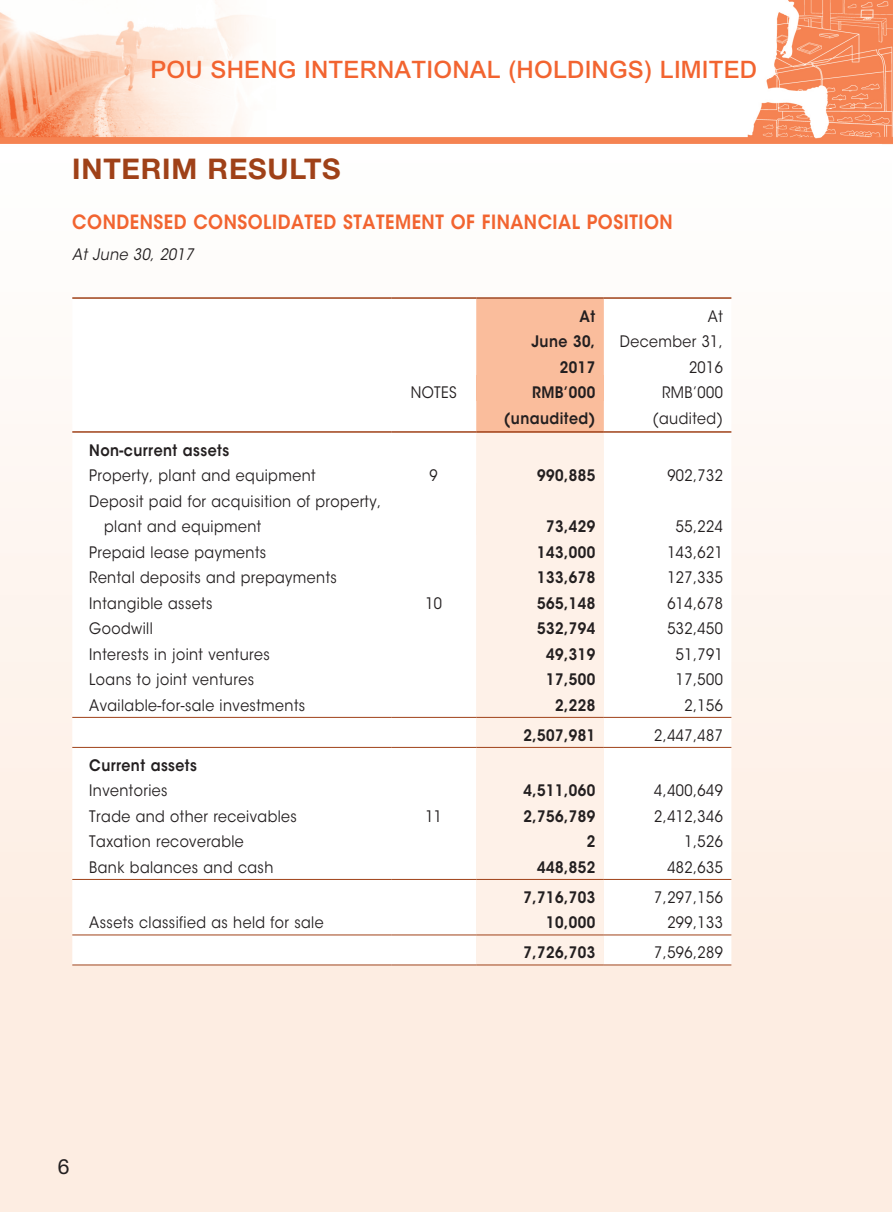
<style>
.page{position:relative;width:893px;height:1212px;background:#fff}
.page>*{position:absolute;margin:0;border:0;box-sizing:border-box;transform-origin:0 0}
.t1{font:700 28.5px "Helvetica Neue LT Std";letter-spacing:.03em;color:#9f4118}
.t2{font:500 24px "Arial MT Std";letter-spacing:.01em;color:#f26430}
.t3{font:21px "Helvetica Neue LT Std";color:#231f20}
.t4{font:600 19.5px "ITC Avant Garde Std";letter-spacing:.03em;color:#f26430;scale:.9 1}
.t5{font:15.75px/25.5px "ITC Avant Garde Std";letter-spacing:.03em;color:#231f20;scale:.9 1}
.t6{font:600 15.75px "ITC Avant Garde Std";letter-spacing:.03em;color:#231f20;scale:.9 1}
.t7{font:italic 15.75px "ITC Avant Garde Std";letter-spacing:.03em;color:#231f20;scale:.9 1}
</style>
<div class="page">
<img style="left:0;top:0;width:892px;height:145px">
<div style="left:0;top:148px;width:892px;height:1064px;background:linear-gradient(to bottom,#fefefd,#fdeadd)"></div>
<svg style="left:72px;top:299px;width:659px;height:665px"></svg>
<div style="left:476px;top:299px;width:128px;height:132px;background:#fabd9c"></div>
<div style="left:476px;top:375px;width:128px;height:26px;background:#fabd9c"></div>
<div style="left:476px;top:433px;width:128px;height:531px;background:#fef1e8"></div>
<div style="left:476px;top:484px;width:128px;height:51px;background:#fef1e8"></div>
<hr style="left:72px;top:297px;width:319px;height:2px;background:#9f4118">
<hr style="left:391px;top:297px;width:85px;height:2px;background:#9f4118">
<hr style="left:476px;top:297px;width:128px;height:2px;background:#9f4118">
<hr style="left:604px;top:297px;width:127px;height:2px;background:#9f4118">
<hr style="left:72px;top:431px;width:319px;height:2px;background:#9f4118">
<hr style="left:391px;top:431px;width:85px;height:2px;background:#9f4118">
<hr style="left:476px;top:431px;width:128px;height:2px;background:#9f4118">
<hr style="left:604px;top:431px;width:127px;height:2px;background:#9f4118">
<hr style="left:72px;top:717px;width:319px;height:1px;background:#9f4118">
<hr style="left:391px;top:717px;width:85px;height:1px;background:#9f4118">
<hr style="left:476px;top:717px;width:128px;height:1px;background:#9f4118">
<hr style="left:604px;top:717px;width:127px;height:1px;background:#9f4118">
<hr style="left:72px;top:747px;width:319px;height:1px;background:#9f4118">
<hr style="left:391px;top:747px;width:85px;height:1px;background:#9f4118">
<hr style="left:476px;top:747px;width:128px;height:1px;background:#9f4118">
<hr style="left:604px;top:747px;width:127px;height:1px;background:#9f4118">
<hr style="left:72px;top:879px;width:319px;height:1px;background:#9f4118">
<hr style="left:391px;top:879px;width:85px;height:1px;background:#9f4118">
<hr style="left:476px;top:879px;width:128px;height:1px;background:#9f4118">
<hr style="left:604px;top:879px;width:127px;height:1px;background:#9f4118">
<hr style="left:72px;top:934px;width:319px;height:1px;background:#9f4118">
<hr style="left:391px;top:934px;width:85px;height:1px;background:#9f4118">
<hr style="left:476px;top:934px;width:128px;height:1px;background:#9f4118">
<hr style="left:604px;top:934px;width:127px;height:1px;background:#9f4118">
<hr style="left:72px;top:964px;width:319px;height:1px;background:#9f4118">
<hr style="left:391px;top:964px;width:85px;height:1px;background:#9f4118">
<hr style="left:476px;top:964px;width:128px;height:1px;background:#9f4118">
<hr style="left:604px;top:964px;width:127px;height:1px;background:#9f4118">
<h2 class="t2" style="left:150px;top:55px;width:608px">POU SHENG INTERNATIONAL (HOLDINGS) LIMITED</h2>
<h1 class="t1" style="left:72px;top:151px;width:270px">INTERIM RESULTS</h1>
<p class="t4" style="left:72px;top:209px;width:669px">CONDENSED CONSOLIDATED STATEMENT OF FINANCIAL POSITION</p>
<p class="t7" style="left:72px;top:245px;width:136px">At June 30, 2017</p>
<p class="t6" style="left:580px;top:306px;width:19px">At</p>
<p class="t5" style="left:708px;top:303px;width:18px">At</p>
<p class="t6" style="left:531px;top:331px;width:72px">June 30,</p>
<p class="t5" style="left:620px;top:329px;width:116px">December 31,</p>
<p class="t6" style="left:560px;top:357px;width:41px">2017</p>
<p class="t5" style="left:689px;top:354px;width:39px">2016</p>
<p class="t5" style="left:411px;top:380px;width:53px">NOTES</p>
<p class="t6" style="left:532px;top:382px;width:72px">RMB’000</p>
<p class="t5" style="left:662px;top:380px;width:69px">RMB’000</p>
<p class="t6" style="left:504px;top:408px;width:103px">(unaudited)</p>
<p class="t5" style="left:652px;top:405px;width:80px">(audited)</p>
<p class="t6" style="left:89px;top:440px;width:157px">Non-current assets</p>
<p class="t5" style="left:89px;top:463px;width:253px">Property, plant and equipment</p>
<p class="t5" style="left:430px;top:463px;width:11px">9</p>
<p class="t6" style="left:537px;top:465px;width:66px">990,885</p>
<p class="t5" style="left:667px;top:463px;width:63px">902,732</p>
<p class="t5" style="left:104px;top:488px;width:309px;text-indent:-15px">Deposit paid for acquisition of property, plant and equipment</p>
<p class="t6" style="left:546px;top:516px;width:56px">73,429</p>
<p class="t5" style="left:676px;top:514px;width:54px">55,224</p>
<p class="t5" style="left:89px;top:539px;width:198px">Prepaid lease payments</p>
<p class="t6" style="left:537px;top:542px;width:66px">143,000</p>
<p class="t5" style="left:667px;top:539px;width:63px">143,621</p>
<p class="t5" style="left:89px;top:565px;width:277px">Rental deposits and prepayments</p>
<p class="t6" style="left:537px;top:567px;width:66px">133,678</p>
<p class="t5" style="left:667px;top:565px;width:63px">127,335</p>
<p class="t5" style="left:89px;top:590px;width:138px">Intangible assets</p>
<p class="t5" style="left:425px;top:590px;width:20px">10</p>
<p class="t6" style="left:537px;top:593px;width:66px">565,148</p>
<p class="t5" style="left:667px;top:590px;width:63px">614,678</p>
<p class="t5" style="left:89px;top:616px;width:72px">Goodwill</p>
<p class="t6" style="left:537px;top:618px;width:66px">532,794</p>
<p class="t5" style="left:667px;top:616px;width:63px">532,450</p>
<p class="t5" style="left:89px;top:641px;width:202px">Interests in joint ventures</p>
<p class="t6" style="left:546px;top:644px;width:56px">49,319</p>
<p class="t5" style="left:676px;top:641px;width:54px">51,791</p>
<p class="t5" style="left:89px;top:667px;width:185px">Loans to joint ventures</p>
<p class="t6" style="left:546px;top:669px;width:56px">17,500</p>
<p class="t5" style="left:676px;top:667px;width:54px">17,500</p>
<p class="t5" style="left:89px;top:692px;width:242px">Available-for-sale investments</p>
<p class="t6" style="left:555px;top:695px;width:46px">2,228</p>
<p class="t5" style="left:684px;top:692px;width:44px">2,156</p>
<p class="t6" style="left:523px;top:725px;width:81px">2,507,981</p>
<p class="t5" style="left:654px;top:722px;width:78px">2,447,487</p>
<p class="t6" style="left:89px;top:755px;width:121px">Current assets</p>
<p class="t5" style="left:89px;top:778px;width:89px">Inventories</p>
<p class="t6" style="left:523px;top:780px;width:81px">4,511,060</p>
<p class="t5" style="left:654px;top:778px;width:78px">4,400,649</p>
<p class="t5" style="left:89px;top:803px;width:232px">Trade and other receivables</p>
<p class="t5" style="left:425px;top:803px;width:20px">11</p>
<p class="t6" style="left:523px;top:806px;width:81px">2,756,789</p>
<p class="t5" style="left:654px;top:803px;width:78px">2,412,346</p>
<p class="t5" style="left:89px;top:829px;width:173px">Taxation recoverable</p>
<p class="t6" style="left:587px;top:831px;width:11px">2</p>
<p class="t5" style="left:684px;top:829px;width:44px">1,526</p>
<p class="t5" style="left:89px;top:854px;width:206px">Bank balances and cash</p>
<p class="t6" style="left:537px;top:857px;width:66px">448,852</p>
<p class="t5" style="left:667px;top:854px;width:63px">482,635</p>
<p class="t6" style="left:523px;top:887px;width:81px">7,716,703</p>
<p class="t5" style="left:654px;top:884px;width:78px">7,297,156</p>
<p class="t5" style="left:89px;top:910px;width:262px">Assets classified as held for sale</p>
<p class="t6" style="left:546px;top:912px;width:56px">10,000</p>
<p class="t5" style="left:667px;top:910px;width:63px">299,133</p>
<p class="t6" style="left:523px;top:942px;width:81px">7,726,703</p>
<p class="t5" style="left:654px;top:940px;width:78px">7,596,289</p>
<h3 class="t3" style="left:58px;top:1154px;width:13px">6</h3>
</div>
